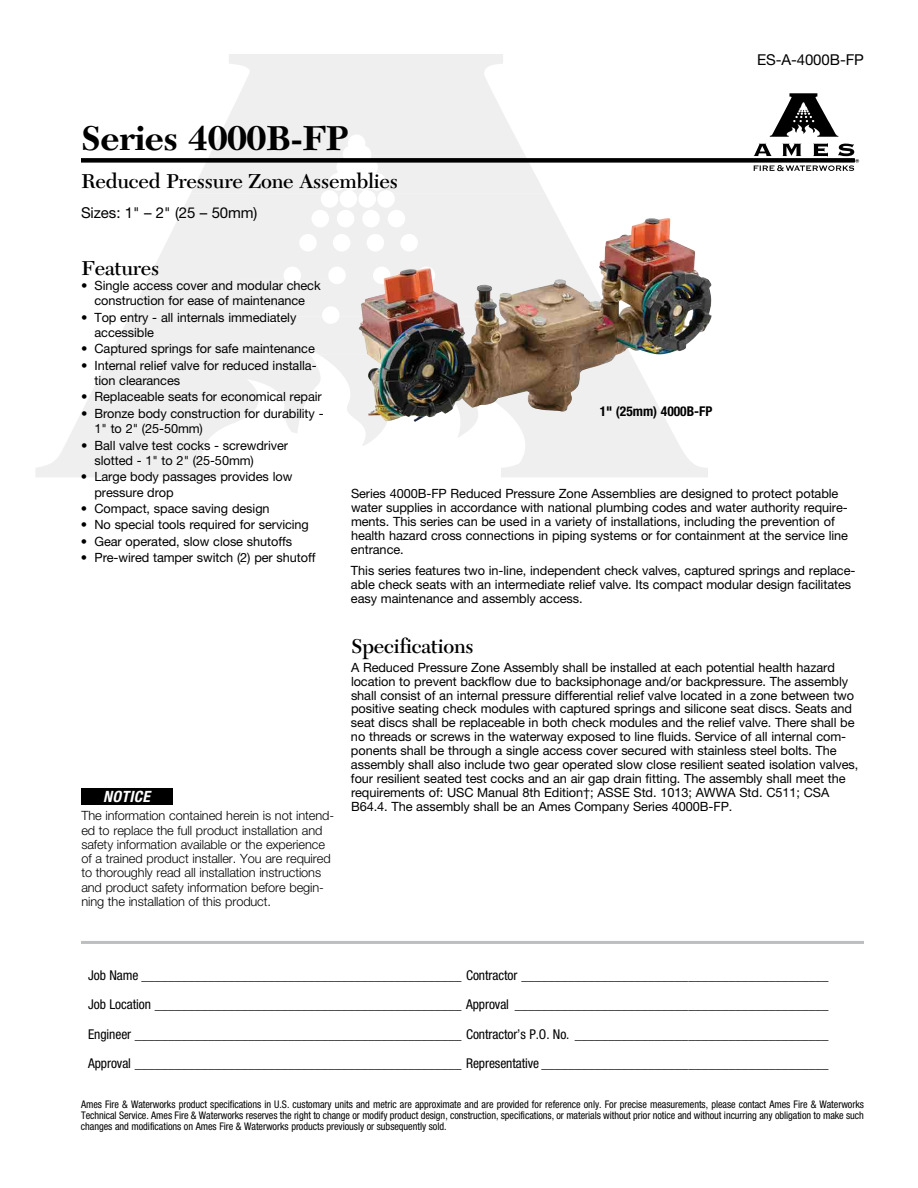
<style>
.page{position:relative;width:918px;height:1188px;background:#fff}
.page>*{position:absolute;margin:0;border:0;box-sizing:border-box;transform-origin:0 0}
.t1{font:700 36px "New Caledonia LT Std";letter-spacing:-.015em;color:#000}
.t2{font:600 21px "New Caledonia LT Std";letter-spacing:-.01em;color:#000}
.t3{font:italic 700 condensed 15.6px "Helvetica Neue LT Std";letter-spacing:.025em;color:#fff}
.t4{font:15px "Helvetica Neue LT Std";letter-spacing:-.005em;color:#000}
.t5{font:condensed 13.5px/29.4px "Helvetica Neue LT Std";letter-spacing:-.005em;color:#000;text-align:justify}
.t6{font:700 condensed 13.5px "Helvetica Neue LT Std";color:#000}
.t7{font:12.75px/13.8px "Helvetica Neue LT Std";letter-spacing:-.005em;color:#000}
.t8{font:300 12.75px/14.2px "Helvetica Neue LT Std";letter-spacing:-.005em;color:#000}
.t9{font:condensed 10.5px/11.1px "Helvetica Neue LT Std";letter-spacing:-.005em;color:#000;text-align:justify}
</style>
<div class="page">
<svg style="left:36px;top:54px;width:672px;height:423px"></svg>
<svg style="left:753px;top:143px;width:106px;height:28px"></svg>
<svg style="left:770px;top:93px;width:68px;height:44px"></svg>
<div style="left:81px;top:158px;width:774px;height:5px;background:#000"></div>
<img style="left:358px;top:218px;width:306px;height:136px">
<hr style="left:81px;top:941px;width:783px;height:3px;background:#bcbec0">
<div style="left:81px;top:788px;width:91px;height:17px;background:#000"></div>
<p class="t4" style="left:757px;top:50px;width:108px">ES-A-4000B-FP</p>
<h1 class="t1" style="left:81px;top:117px;width:269px">Series 4000B-FP</h1>
<h2 class="t2" style="left:81px;top:169px;width:319px">Reduced Pressure Zone Assemblies</h2>
<p class="t4" style="left:81px;top:204px;width:178px">Sizes: 1" – 2" (25 – 50mm)</p>
<h2 class="t2" style="left:81px;top:255px;width:80px">Features</h2>
<p class="t7" style="left:81px;top:277px;width:241px;line-height:15.3px;text-align:center">• Single access cover and modular check construction for ease of maintenance</p>
<p class="t7" style="left:95px;top:309px;width:203px;line-height:15.3px;text-indent:-14px">• Top entry - all internals immediately accessible</p>
<p class="t7" style="left:81px;top:342px;width:235px">• Captured springs for safe maintenance</p>
<p class="t7" style="left:95px;top:357px;width:224px;line-height:15.3px;text-indent:-14px">• Internal relief valve for reduced installa&shy;tion clearances</p>
<p class="t7" style="left:81px;top:390px;width:242px">• Replaceable seats for economical repair</p>
<p class="t7" style="left:95px;top:405px;width:231px;line-height:15.3px;text-indent:-14px">• Bronze body construction for durability -<br>1" to 2" (25-50mm)</p>
<p class="t7" style="left:95px;top:437px;width:195px;line-height:15.3px;text-indent:-14px">• Ball valve test cocks - screwdriver slotted - 1" to 2" (25-50mm)</p>
<p class="t7" style="left:95px;top:469px;width:199px;line-height:15.3px;text-indent:-14px">• Large body passages provides low pressure drop</p>
<p class="t7" style="left:81px;top:501px;width:190px">• Compact, space saving design</p>
<p class="t7" style="left:81px;top:518px;width:229px">• No special tools required for servicing</p>
<p class="t7" style="left:81px;top:534px;width:213px">• Gear operated, slow close shutoffs</p>
<p class="t7" style="left:81px;top:551px;width:236px">• Pre-wired tamper switch (2) per shutoff</p>
<p class="t6" style="left:600px;top:403px;width:114px">1" (25mm) 4000B-FP</p>
<p class="t7" style="left:351px;top:487px;width:499px">Series 4000B-FP Reduced Pressure Zone Assemblies are designed to protect potable water supplies in accordance with national plumbing codes and water authority require&shy;ments. This series can be used in a variety of installations, including the prevention of health hazard cross connections in piping systems or for containment at the service line entrance.</p>
<p class="t7" style="left:351px;top:564px;width:506px">This series features two in-line, independent check valves, captured springs and replace&shy;able check seats with an intermediate relief valve. Its compact modular design facilitates easy maintenance and assembly access.</p>
<h2 class="t2" style="left:351px;top:633px;width:124px">Specifications</h2>
<p class="t7" style="left:351px;top:660px;width:509px">A Reduced Pressure Zone Assembly shall be installed at each potential health hazard location to prevent backflow due to backsiphonage and/or backpressure. The assembly shall consist of an internal pressure differential relief valve located in a zone between two positive seating check modules with captured springs and silicone seat discs. Seats and seat discs shall be replaceable in both check modules and the relief valve. There shall be no threads or screws in the waterway exposed to line fluids. Service of all internal com&shy;ponents shall be through a single access cover secured with stainless steel bolts. The assembly shall also include two gear operated slow close resilient seated isolation valves, four resilient seated test cocks and an air gap drain fitting. The assembly shall meet the requirements of: USC Manual 8th Edition†; ASSE Std. 1013; AWWA Std. C511; CSA B64.4. The assembly shall be an Ames Company Series 4000B-FP.</p>
<p class="t3" style="left:103px;top:787px;width:48px">NOTICE</p>
<p class="t8" style="left:81px;top:808px;width:254px">The information contained herein is not intend&shy;ed to replace the full product installation and safety information available or the experience of a trained product installer. You are required to thoroughly read all installation instructions and product safety information before begin&shy;ning the installation of this product.</p>
<p class="t5" style="left:88px;top:960px;width:742px">Job Name ________________________________________________ Contractor ______________________________________________ Job Location ______________________________________________ Approval _______________________________________________ Engineer _________________________________________________ Contractor’s P.O. No. ______________________________________ Approval _________________________________________________ Representative ___________________________________________</p>
<p class="t9" style="left:81px;top:1098px;width:785px">Ames Fire &amp; Waterworks product specifications in U.S. customary units and metric are approximate and are provided for reference only. For precise measurements, please contact Ames Fire &amp; Waterworks Technical Service. Ames Fire &amp; Waterworks reserves the right to change or modify product design, construction, specifications, or materials without prior notice and without incurring any obligation to make such changes and modifications on Ames Fire &amp; Waterworks products previously or subsequently sold.</p>
</div>
